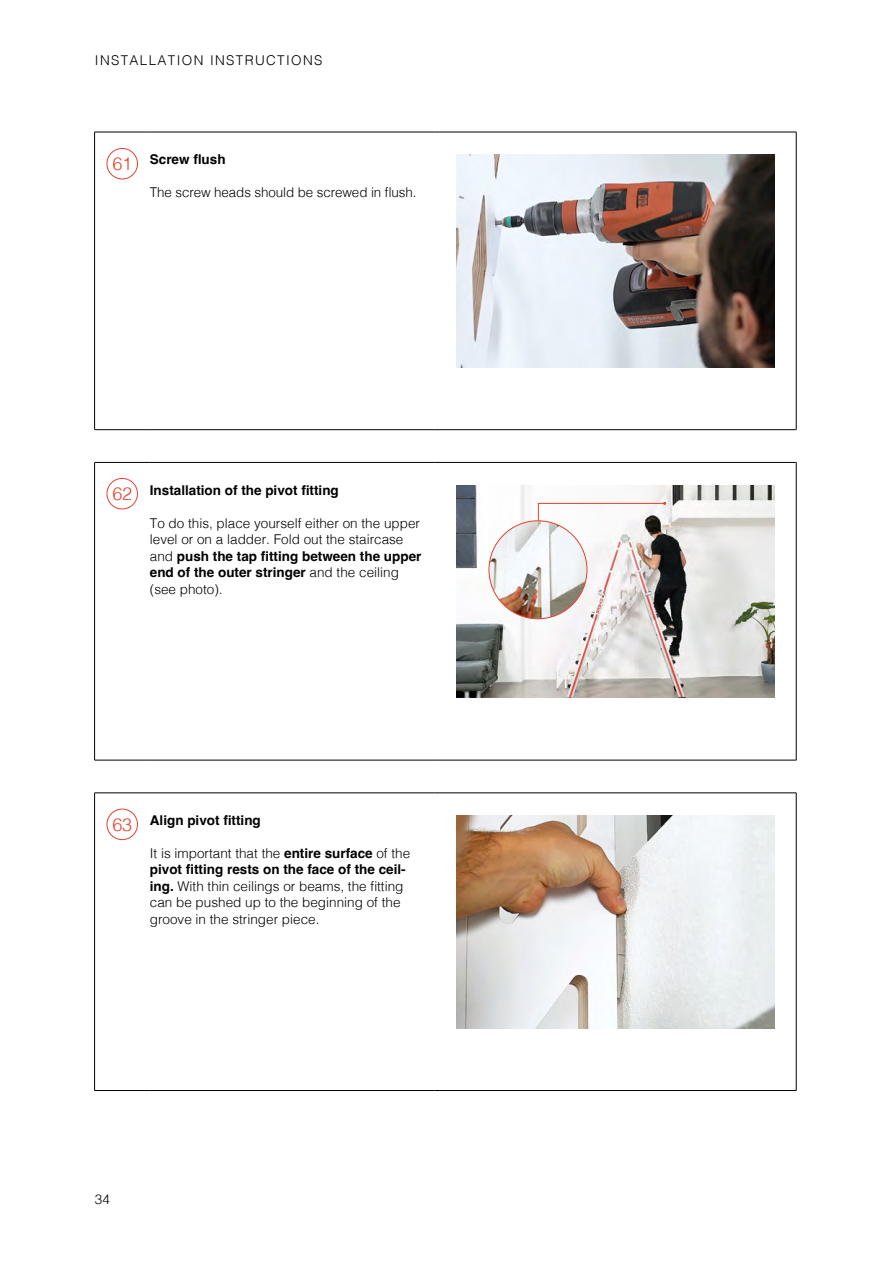
<style>
.page{position:relative;width:893px;height:1263px;background:#fff}
.page>*{position:absolute;margin:0;border:0;box-sizing:border-box;transform-origin:0 0}
.t1{font:300 13.5px/16.5px "Helvetica";color:#000}
.t2{font:700 13.5px "Helvetica";color:#000}
.t3{font:300 13.5px "Helvetica";letter-spacing:.1em;color:#000}
.s1{font-weight:300;font-size:18px;color:#e8412c}
.s2{font-weight:700}
</style>
<div class="page">
<hr style="left:94px;top:760px;width:56px;height:1px;background:#000">
<hr style="left:150px;top:760px;width:285px;height:1px;background:#000">
<hr style="left:435px;top:760px;width:340px;height:1px;background:#000">
<svg style="left:775px;top:760px;width:21px;height:1px"></svg>
<hr style="left:94px;top:792px;width:56px;height:1px;background:#000">
<hr style="left:150px;top:792px;width:285px;height:1px;background:#000">
<hr style="left:435px;top:792px;width:340px;height:1px;background:#000">
<svg style="left:775px;top:792px;width:21px;height:1px"></svg>
<hr style="left:94px;top:429px;width:56px;height:1px;background:#000">
<hr style="left:150px;top:429px;width:285px;height:1px;background:#000">
<hr style="left:435px;top:429px;width:340px;height:1px;background:#000">
<svg style="left:775px;top:429px;width:21px;height:1px"></svg>
<hr style="left:94px;top:462px;width:56px;height:1px;background:#000">
<hr style="left:150px;top:462px;width:285px;height:1px;background:#000">
<hr style="left:435px;top:462px;width:340px;height:1px;background:#000">
<svg style="left:775px;top:462px;width:21px;height:1px"></svg>
<hr style="left:94px;top:132px;width:1px;height:297px;background:#000">
<hr style="left:94px;top:132px;width:56px;height:1px;background:#000">
<hr style="left:150px;top:132px;width:285px;height:1px;background:#000">
<hr style="left:435px;top:132px;width:340px;height:1px;background:#000">
<svg style="left:775px;top:132px;width:21px;height:1px"></svg>
<hr style="left:796px;top:132px;width:1px;height:297px;background:#000">
<hr style="left:94px;top:463px;width:1px;height:297px;background:#000">
<hr style="left:796px;top:463px;width:1px;height:297px;background:#000">
<hr style="left:94px;top:793px;width:1px;height:297px;background:#000">
<hr style="left:94px;top:1090px;width:56px;height:1px;background:#000">
<hr style="left:150px;top:1090px;width:285px;height:1px;background:#000">
<hr style="left:435px;top:1090px;width:340px;height:1px;background:#000">
<hr style="left:796px;top:793px;width:1px;height:297px;background:#000">
<svg style="left:775px;top:1090px;width:21px;height:1px"></svg>
<div style="left:107px;top:148px;width:31px;height:31px;border:1px solid #e8412c;border-radius:50%"></div>
<img style="left:456px;top:154px;width:319px;height:213px">
<div style="left:107px;top:478px;width:31px;height:31px;border:1px solid #e8412c;border-radius:50%"></div>
<img style="left:456px;top:485px;width:319px;height:213px">
<div style="left:107px;top:809px;width:31px;height:31px;border:1px solid #e8412c;border-radius:50%"></div>
<img style="left:456px;top:815px;width:319px;height:213px">
<svg style="left:538px;top:502px;width:128px;height:19px"></svg>
<img style="left:489px;top:521px;width:98px;height:98px;border-radius:49px">
<p class="t3" style="left:95px;top:49px;width:229px">INSTALLATION INSTRUCTIONS</p>
<p class="t2" style="left:112px;top:151px;width:115px"><span class="s1">61</span> Screw flush</p>
<p class="t1" style="left:150px;top:183px;width:268px">The screw heads should be screwed in flush.</p>
<p class="t2" style="left:112px;top:481px;width:228px"><span class="s1">62</span> Installation of the pivot fitting</p>
<p class="t1" style="left:150px;top:513px;width:273px">To do this, place yourself either on the upper level or on a ladder. Fold out the staircase and <span class="s2">push the tap fitting between the upper end of the outer stringer</span> and the ceiling (see photo).</p>
<p class="t2" style="left:112px;top:811px;width:150px"><span class="s1">63</span> Align pivot fitting</p>
<p class="t1" style="left:150px;top:843px;width:262px">It is important that the <span class="s2">entire surface</span> of the <span class="s2">pivot fitting rests on the face of the ceil&shy;ing.</span> With thin ceilings or beams, the fitting can be pushed up to the beginning of the groove in the stringer piece.</p>
<p class="t1" style="left:95px;top:1190px;width:17px">34</p>
</div>
